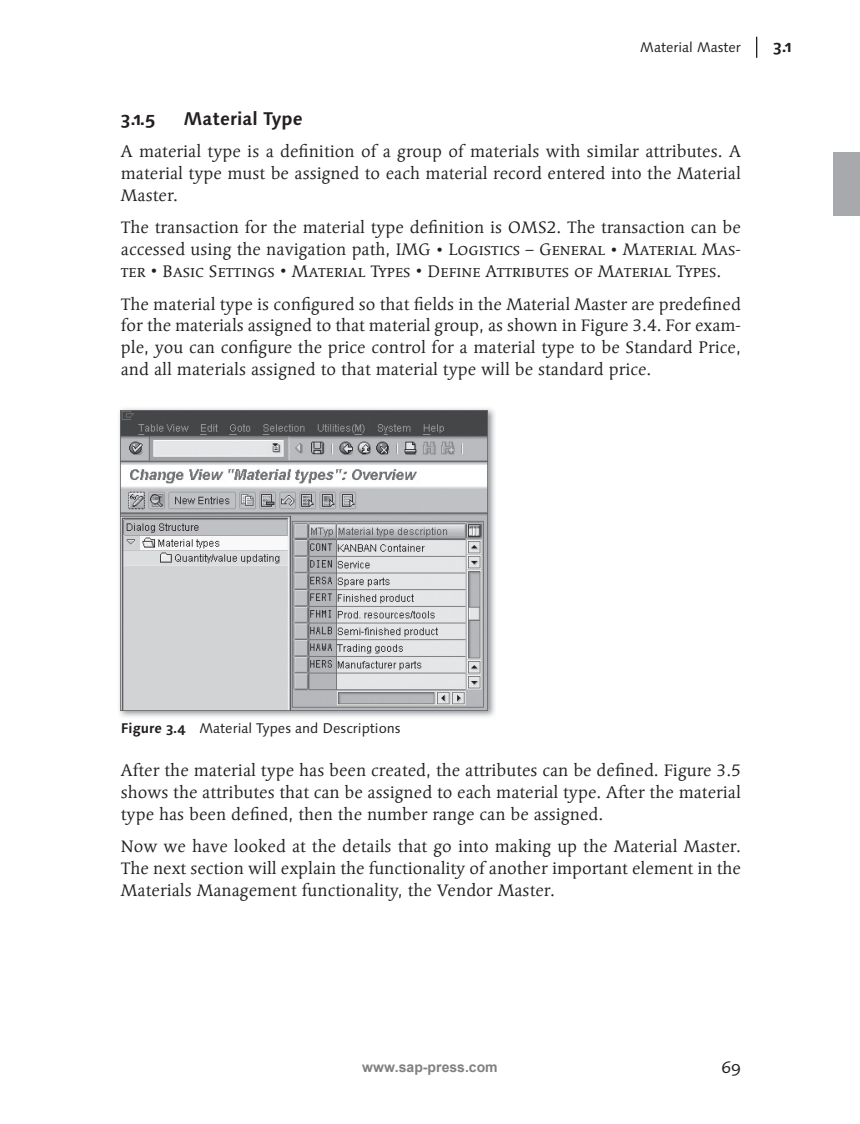
<style>
.page{position:relative;width:860px;height:1124px;background:#fff}
.page>*{position:absolute;margin:0;border:0;box-sizing:border-box;transform-origin:0 0}
.t1{font:700 18.38px "Linotype Syntax";color:#231f20}
.t2{font:700 18.38px "Linotype Syntax Os F";color:#231f20}
.t3{font:16.62px/21.9px "Linotype Syntax Serif";color:#231f20;text-align:justify}
.t4{font:16.62px/21.9px "Linotype Syntax Serif SC";color:#231f20}
.t5{font:700 16.62px "Linotype Syntax Os F";color:#231f20}
.t6{font:16.62px "Linotype Syntax Os F";color:#231f20}
.t7{font:14px "Linotype Syntax";color:#231f20}
.t8{font:700 14px "Arial";color:#808080}
.t9{font:14px "Linotype Syntax Os F";color:#231f20}
.s1{font-family:"Linotype Syntax Serif"}
.s2{font-family:"Linotype Syntax Serif";font-size:12.25px}
.s3{font-family:"Linotype Syntax Os F";font-weight:700}
</style>
<div class="page">
<hr style="left:755px;top:37px;width:2px;height:21px;background:#231f20">
<div style="left:833px;top:152px;width:26px;height:63px;background:#a8a9ad"></div>
<img style="left:119px;top:408px;width:376px;height:309px">
<img style="left:121px;top:410px;width:366px;height:300px">
<p class="t9" style="left:640px;top:39px;width:102px">Material Master</p>
<p class="t5" style="left:773px;top:36px;width:20px">3.1</p>
<p class="t2" style="left:121px;top:107px;width:36px">3.1.5</p>
<p class="t1" style="left:184px;top:107px;width:120px">Material Type</p>
<p class="t3" style="left:121px;top:141px;width:621px">A material type is a definition of a group of materials with similar attributes. A material type must be assigned to each material record entered into the Material Master .</p>
<p class="t3" style="left:121px;top:217px;width:621px">The transaction for the material type definition is OMS2. The transaction can be</p>
<p class="t4" style="left:121px;top:239px;width:621px"><span class="s1">accessed using the navigation path,</span> IMG <span class="s2">•</span> Logistics – General <span class="s2">•</span> Material Mas&shy;ter <span class="s2">•</span> Basic Settings <span class="s2">•</span> Material Types <span class="s2">•</span> Define Attributes of Material Types.</p>
<p class="t3" style="left:121px;top:293px;width:621px">The material type is configured so that fields in the Material Master are predefined for the materials assigned to that material group, as shown in Figure 3.4. For exam&shy;ple, you can configure the price control for a material type to be Standard Price , and all materials assigned to that material type will be standard price .</p>
<p class="t7" style="left:121px;top:720px;width:281px"><span class="s3">Figure 3.4</span> Material Types and Descriptions</p>
<p class="t3" style="left:121px;top:760px;width:621px">After the material type has been created, the attributes can be defined. Figure 3.5 shows the attributes that can be assigned to each material type. After the material type has been defined, then the number range can be assigned.</p>
<p class="t3" style="left:121px;top:836px;width:621px">Now we have looked at the details that go into making up the Material Master .<br>The next section will explain the functionality of another important element in the Materials Management functionality, the Vendor Master .</p>
<p class="t8" style="left:362px;top:1057px;width:137px">www.sap-press.com</p>
<p class="t6" style="left:721px;top:1057px;width:21px">69</p>
</div>
